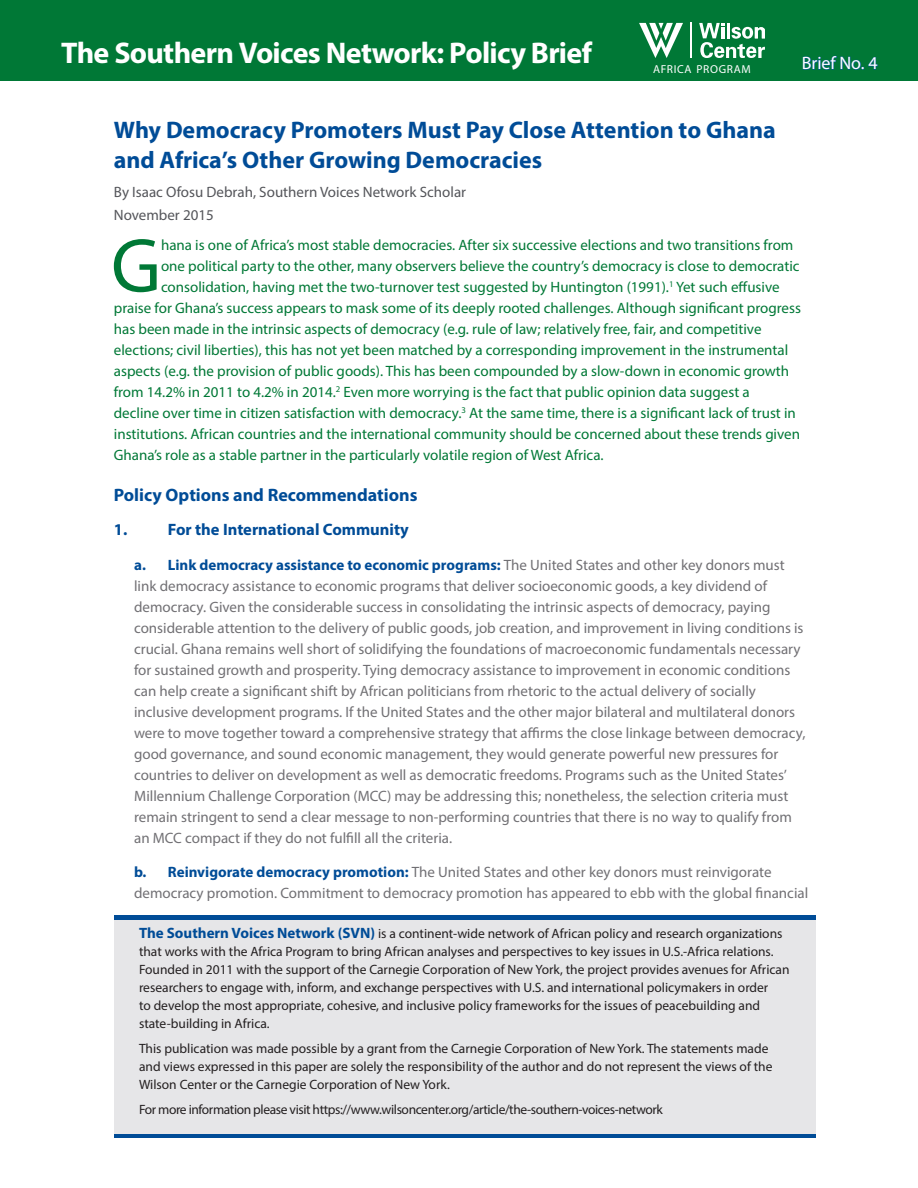
<style>
.page{position:relative;width:918px;height:1188px;background:#fff}
.page>*{position:absolute;margin:0;border:0;box-sizing:border-box;transform-origin:0 0}
.body_grey{font:77.25px "Myriad Pro";color:#007836}
.t1{font:700 30px "Myriad Pro";letter-spacing:-.025em;color:#fff}
.t2{font:700 24px/30px "Myriad Pro";letter-spacing:-.005em;color:#004c97}
.body_grey-2{font:700 18px "Myriad Pro";color:#004c97}
.t3{font:18px "Myriad Pro";letter-spacing:-.005em;color:#fff}
.body_grey-3{font:700 16.5px "Myriad Pro";color:#004c97}
.body_grey-4{font:15px/21px "Myriad Pro";color:#717074}
.body_grey-5{font:15px "Myriad Pro";color:#007836}
.body{font:15px/22.5px "Myriad Pro";color:#54555a}
.t4{font:13.5px/18px "Myriad Pro";color:#231f20}
.t5{font:13.5px "Myriad Pro";letter-spacing:-.03em;color:#231f20}
.sub_sub{font:11.55px "Myriad Pro";letter-spacing:.06em;color:#fff}
.s1{font-weight:700;color:#004c97}
.s2{font-weight:700;font-size:15px;color:#004c97}
</style>
<div class="page">
<div style="left:0;top:0;width:918px;height:80px;background:#007836"></div>
<hr style="left:690px;top:23px;width:1px;height:35px;background:#fff">
<svg style="left:699px;top:23px;width:66px;height:35px"></svg>
<svg style="left:639px;top:23px;width:44px;height:35px"></svg>
<div style="left:114px;top:919px;width:701px;height:215px;background:#e6e6e8"></div>
<hr style="left:114px;top:916px;width:701px;height:4px;background:#004c97">
<hr style="left:114px;top:1134px;width:701px;height:3px;background:#004c97">
<svg style="left:803px;top:55px;width:75px;height:15px"></svg>
<p class="t1" style="left:61px;top:34px;width:532px">The Southern Voices Network: Policy Brief</p>
<p class="sub_sub" style="left:653px;top:62px;width:99px">AFRICA PROGRAM</p>
<p class="t3" style="left:802px;top:52px;width:77px">Brief No. 4</p>
<p class="t2" style="left:114px;top:114px;width:663px">Why Democracy Promoters Must Pay Close Attention to Ghana and Africa’s Other Growing Democracies</p>
<p class="body" style="left:114px;top:181px;width:354px">By Isaac Ofosu Debrah, Southern Voices Network Scholar<br>November 2015</p>
<p class="body_grey" style="left:111px;top:218px;width:51px">G</p>
<p class="body_grey-5" style="left:161px;top:235px;width:634px">hana is one of Africa’s most stable democracies. After six successive elections and two transitions from</p>
<p class="body_grey-5" style="left:161px;top:256px;width:640px">one political party to the other, many observers believe the country’s democracy is close to democratic</p>
<p class="body_grey-5" style="left:161px;top:277px;width:620px">consolidation, having met the two-turnover test suggested by Huntington (1991).<sup>1</sup> Yet such effusive</p>
<p class="body_grey-5" style="left:114px;top:298px;width:689px">praise for Ghana’s success appears to mask some of its deeply rooted challenges. Although significant progress</p>
<p class="body_grey-5" style="left:114px;top:319px;width:649px">has been made in the intrinsic aspects of democracy (e.g. rule of law; relatively free, fair, and competitive</p>
<p class="body_grey-5" style="left:114px;top:340px;width:676px">elections; civil liberties), this has not yet been matched by a corresponding improvement in the instrumental</p>
<p class="body_grey-5" style="left:114px;top:361px;width:677px">aspects (e.g. the provision of public goods). This has been compounded by a slow-down in economic growth</p>
<p class="body_grey-5" style="left:114px;top:382px;width:637px">from 14.2% in 2011 to 4.2% in 2014.<sup>2</sup> Even more worrying is the fact that public opinion data suggest a</p>
<p class="body_grey-5" style="left:114px;top:403px;width:684px">decline over time in citizen satisfaction with democracy.<sup>3</sup> At the same time, there is a significant lack of trust in</p>
<p class="body_grey-5" style="left:114px;top:424px;width:688px">institutions. African countries and the international community should be concerned about these trends given</p>
<p class="body_grey-5" style="left:114px;top:445px;width:491px">Ghana’s role as a stable partner in the particularly volatile region of West Africa.</p>
<p class="body_grey-2" style="left:114px;top:483px;width:305px">Policy Options and Recommendations</p>
<p class="body_grey-3" style="left:114px;top:519px;width:15px">1.</p>
<p class="body_grey-3" style="left:168px;top:519px;width:243px">For the International Community</p>
<p class="body_grey-4" style="left:134px;top:554px;width:673px"><span class="s1">a. Link democracy assistance to economic programs:</span> The United States and other key donors must link democracy assistance to economic programs that deliver socioeconomic goods, a key dividend of democracy. Given the considerable success in consolidating the intrinsic aspects of democracy, paying considerable attention to the delivery of public goods, job creation, and improvement in living conditions is crucial. Ghana remains well short of solidifying the foundations of macroeconomic fundamentals necessary for sustained growth and prosperity. Tying democracy assistance to improvement in economic conditions can help create a significant shift by African politicians from rhetoric to the actual delivery of socially inclusive development programs. If the United States and the other major bilateral and multilateral donors were to move together toward a comprehensive strategy that affirms the close linkage between democracy, good governance, and sound economic management, they would generate powerful new pressures for countries to deliver on development as well as democratic freedoms. Programs such as the United States’ Millennium Challenge Corporation (MCC) may be addressing this; nonetheless, the selection criteria must remain stringent to send a clear message to non-performing countries that there is no way to qualify from an MCC compact if they do not fulfill all the criteria.</p>
<p class="body_grey-4" style="left:134px;top:862px;width:676px"><span class="s1">b. Reinvigorate democracy promotion:</span> The United States and other key donors must reinvigorate democracy promotion. Commitment to democracy promotion has appeared to ebb with the global financial</p>
<p class="t4" style="left:139px;top:925px;width:652px"><span class="s2">The Southern Voices Network (SVN)</span> is a continent-wide network of African policy and research organizations that works with the Africa Program to bring African analyses and perspectives to key issues in U.S.-Africa relations.<br>Founded in 2011 with the support of the Carnegie Corporation of New York, the project provides avenues for African researchers to engage with, inform, and exchange perspectives with U.S. and international policymakers in order<br>to develop the most appropriate, cohesive, and inclusive policy frameworks for the issues of peacebuilding and state-building in Africa.</p>
<p class="t4" style="left:139px;top:1039px;width:635px">This publication was made possible by a grant from the Carnegie Corporation of New York. The statements made and views expressed in this paper are solely the responsibility of the author and do not represent the views of the<br>Wilson Center or the Carnegie Corporation of New York.</p>
<p class="t5" style="left:139px;top:1101px;width:525px">For more information please visit https://www.wilsoncenter.org/article/the-southern-voices-network</p>
</div>
